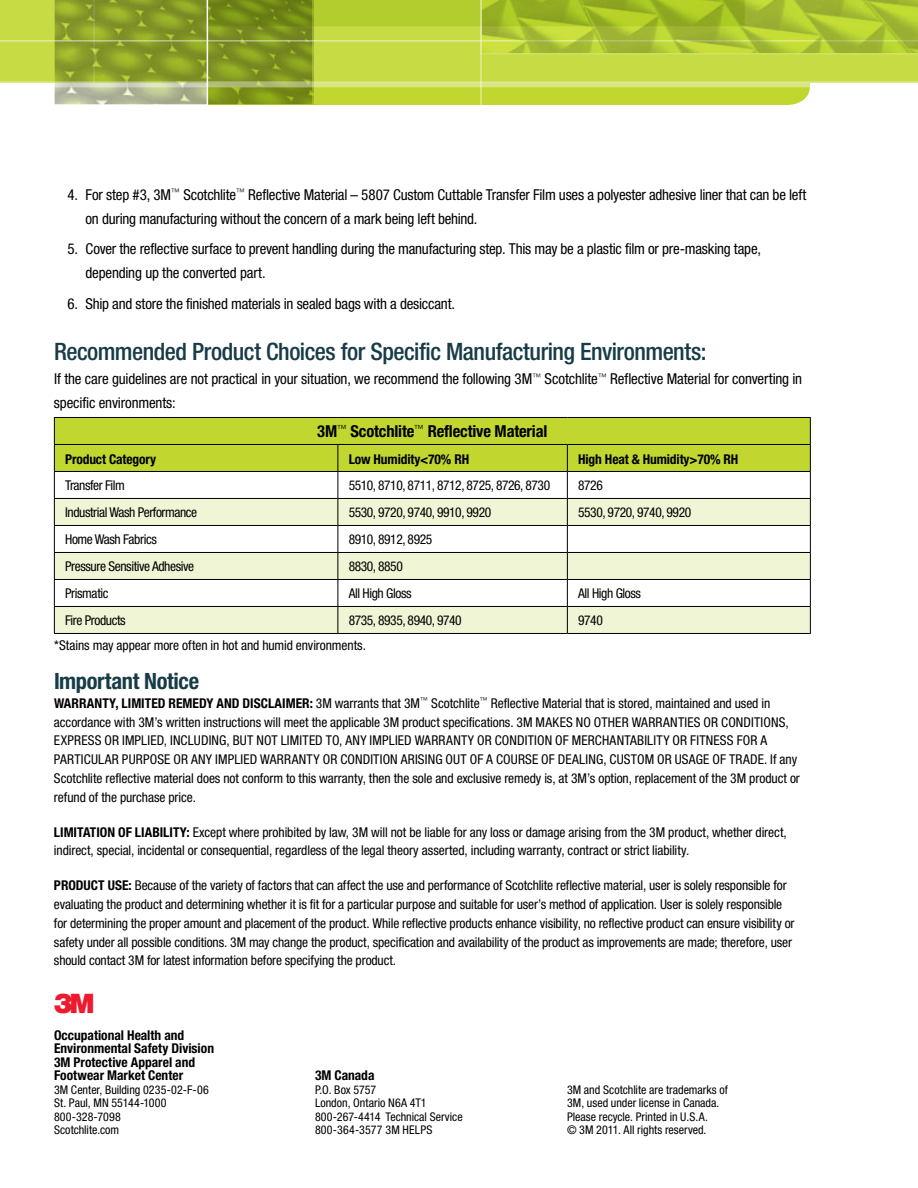
<style>
.page{position:relative;width:918px;height:1188px;background:#fff}
.page>*{position:absolute;margin:0;border:0;box-sizing:border-box;transform-origin:0 0}
.t1{font:27px "Logo 3 Mv 3 tt";color:#ed1b2f}
.t2{font:500 condensed 24px "Helvetica Neue LT Std";letter-spacing:-.02em;color:#183c47}
.t3{font:700 condensed 22.5px "Helvetica Neue LT Std";letter-spacing:-.015em;color:#183c47}
.t4{font:700 condensed 16.5px "Helvetica Neue LT Std";letter-spacing:-.01em;color:#000}
.t5{font:condensed 15px/24px "Helvetica Neue LT Std";letter-spacing:-.01em;color:#000}
.t6{font:condensed 13.5px/18.8px "Helvetica Neue LT Std";letter-spacing:-.005em;color:#000}
.t7{font:condensed 13.5px "Helvetica Neue LT Std";letter-spacing:-.03em;color:#000}
.t8{font:700 condensed 13.5px/13.5px "Helvetica Neue LT Std";color:#000}
.t9{font:condensed 12px/13.5px "Helvetica Neue LT Std";color:#000}
.s1{font-weight:700}
</style>
<div class="page">
<div style="left:0;top:0;width:918px;height:82px;background:#c7db45"></div>
<svg style="left:0;top:81px;width:54px;height:2px"></svg>
<hr style="left:0;top:40px;width:918px;height:1px;background:#fff">
<svg style="left:54px;top:0;width:864px;height:105px"></svg>
<svg style="left:54px;top:417px;width:757px;height:216px"></svg>
<hr style="left:54px;top:633px;width:284px;height:1px;background:#000">
<hr style="left:338px;top:633px;width:229px;height:1px;background:#000">
<hr style="left:567px;top:633px;width:244px;height:1px;background:#000">
<p class="t5" style="left:86px;top:182px;width:723px;text-indent:-18px">4. For step #3, 3M<sup>™</sup> Scotchlite<sup>™</sup> Reflective Material – 5807 Custom Cuttable Transfer Film uses a polyester adhesive liner that can be left on during manufacturing without the concern of a mark being left behind.</p>
<p class="t5" style="left:86px;top:237px;width:677px;text-indent:-18px">5. Cover the reflective surface to prevent handling during the manufacturing step. This may be a plastic film or pre-masking tape, depending up the converted part.</p>
<p class="t5" style="left:68px;top:292px;width:389px">6. Ship and store the finished materials in sealed bags with a desiccant.</p>
<h2 class="t2" style="left:54px;top:337px;width:654px">Recommended Product Choices for Specific Manufacturing Environments:</h2>
<p class="t5" style="left:54px;top:367px;width:750px">If the care guidelines are not practical in your situation, we recommend the following 3M<sup>™</sup> Scotchlite<sup>™</sup> Reflective Material for converting in specific environments:</p>
<p class="t4" style="left:317px;top:421px;width:232px">3M<sup>™</sup> Scotchlite<sup>™</sup> Reflective Material</p>
<p class="t8" style="left:65px;top:452px;width:92px">Product Category</p>
<p class="t8" style="left:349px;top:452px;width:122px">Low Humidity&lt;70% RH</p>
<p class="t8" style="left:578px;top:452px;width:162px">High Heat &amp; Humidity&gt;70% RH</p>
<p class="t7" style="left:65px;top:477px;width:61px">Transfer Film</p>
<p class="t7" style="left:349px;top:477px;width:203px">5510, 8710, 8711, 8712, 8725, 8726, 8730</p>
<p class="t6" style="left:578px;top:476px;width:26px">8726</p>
<p class="t7" style="left:65px;top:504px;width:134px">Industrial Wash Performance</p>
<p class="t7" style="left:349px;top:504px;width:144px">5530, 9720, 9740, 9910, 9920</p>
<p class="t7" style="left:578px;top:504px;width:115px">5530, 9720, 9740, 9920</p>
<p class="t7" style="left:65px;top:531px;width:93px">Home Wash Fabrics</p>
<p class="t7" style="left:349px;top:531px;width:85px">8910, 8912, 8925</p>
<p class="t7" style="left:65px;top:558px;width:131px">Pressure Sensitive Adhesive</p>
<p class="t7" style="left:349px;top:558px;width:56px">8830, 8850</p>
<p class="t7" style="left:65px;top:585px;width:45px">Prismatic</p>
<p class="t7" style="left:349px;top:585px;width:64px">All High Gloss</p>
<p class="t7" style="left:578px;top:585px;width:64px">All High Gloss</p>
<p class="t7" style="left:65px;top:612px;width:62px">Fire Products</p>
<p class="t7" style="left:349px;top:612px;width:115px">8735, 8935, 8940, 9740</p>
<p class="t6" style="left:578px;top:611px;width:26px">9740</p>
<p class="t6" style="left:54px;top:636px;width:314px">*Stains may appear more often in hot and humid environments.</p>
<h3 class="t3" style="left:54px;top:668px;width:147px">Important Notice</h3>
<p class="t6" style="left:54px;top:694px;width:747px"><span class="s1">WARRANTY, LIMITED REMEDY AND DISCLAIMER:</span> 3M warrants that 3M<sup>™</sup> Scotchlite<sup>™</sup> Reflective Material that is stored, maintained and used in accordance with 3M’s written instructions will meet the applicable 3M product specifications. 3M MAKES NO OTHER WARRANTIES OR CONDITIONS, EXPRESS OR IMPLIED, INCLUDING, BUT NOT LIMITED TO, ANY IMPLIED WARRANTY OR CONDITION OF MERCHANTABILITY OR FITNESS FOR A PARTICULAR PURPOSE OR ANY IMPLIED WARRANTY OR CONDITION ARISING OUT OF A COURSE OF DEALING, CUSTOM OR USAGE OF TRADE. If any Scotchlite reflective material does not conform to this warranty, then the sole and exclusive remedy is, at 3M’s option, replacement of the 3M product or refund of the purchase price.</p>
<p class="t6" style="left:54px;top:822px;width:734px"><span class="s1">LIMITATION OF LIABILITY:</span> Except where prohibited by law, 3M will not be liable for any loss or damage arising from the 3M product, whether direct, indirect, special, incidental or consequential, regardless of the legal theory asserted, including warranty, contract or strict liability.</p>
<p class="t6" style="left:54px;top:876px;width:742px"><span class="s1">PRODUCT USE:</span> Because of the variety of factors that can affect the use and performance of Scotchlite reflective material, user is solely responsible for evaluating the product and determining whether it is fit for a particular purpose and suitable for user’s method of application. User is solely responsible for determining the proper amount and placement of the product. While reflective products enhance visibility, no reflective product can ensure visibility or safety under all possible conditions. 3M may change the product, specification and availability of the product as improvements are made; therefore, user should contact 3M for latest information before specifying the product.</p>
<h1 class="t1" style="left:54px;top:987px;width:41px">3</h1>
<p class="t8" style="left:54px;top:1028px;width:162px">Occupational Health and<br>Environmental Safety Division<br>3M Protective Apparel and<br>Footwear Market Center</p>
<p class="t9" style="left:54px;top:1082px;width:156px">3M Center, Building 0235-02-F-06<br>St. Paul, MN 55144-1000<br>800-328-7098<br>Scotchlite.com</p>
<p class="t8" style="left:315px;top:1068px;width:61px">3M Canada</p>
<p class="t9" style="left:315px;top:1082px;width:149px">P.O. Box 5757<br>London, Ontario N6A 4T1<br>800-267-4414 Technical Service<br>800-364-3577 3M HELPS</p>
<p class="t9" style="left:567px;top:1082px;width:162px">3M and Scotchlite are trademarks of 3M, used under license in Canada.<br>Please recycle. Printed in U.S.A.<br>© 3M 2011. All rights reserved.</p>
</div>
